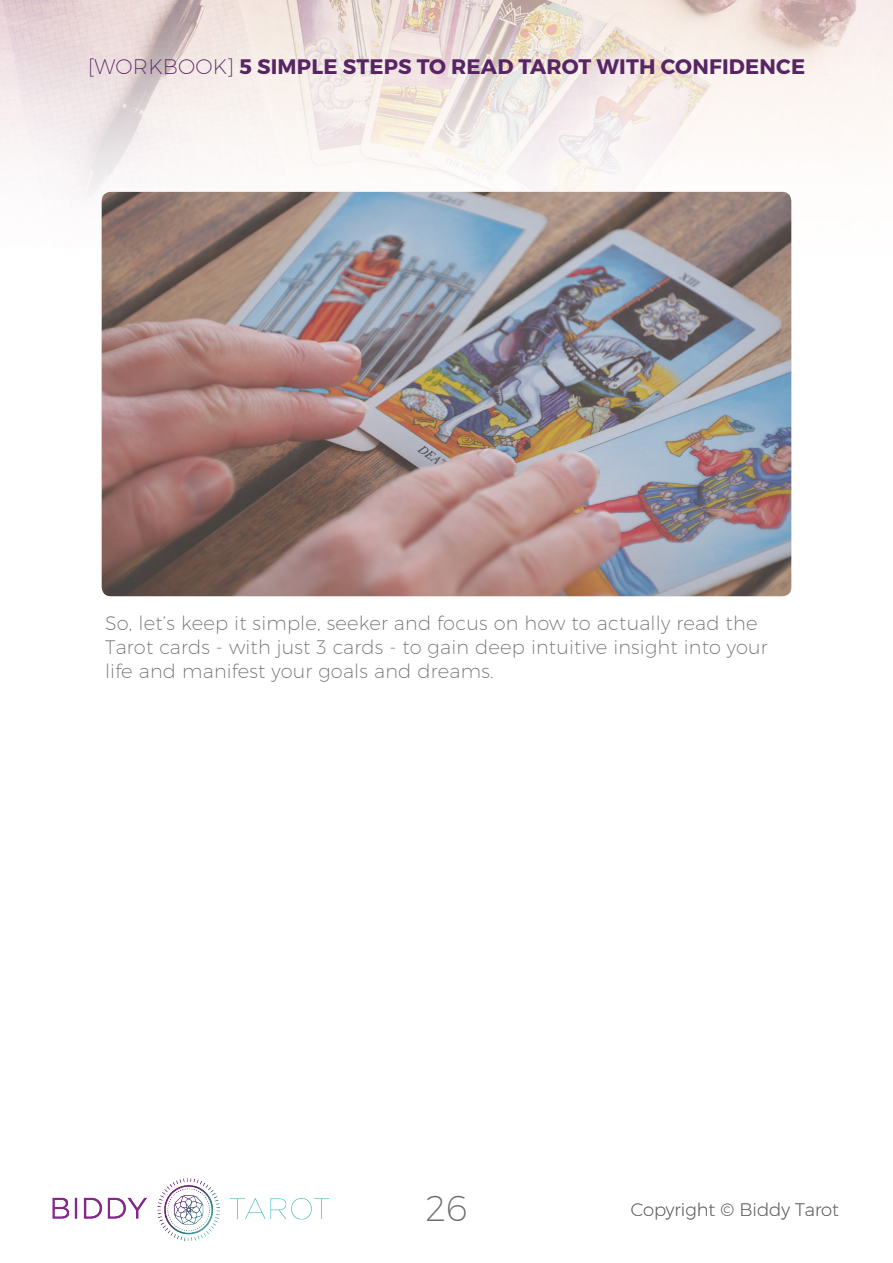
<style>
.page{position:relative;width:893px;height:1263px;background:#fff}
.page>*{position:absolute;margin:0;border:0;box-sizing:border-box;transform-origin:0 0}
.t1{font:200 36px "Montserrat";color:#6c6c6c}
.t2{font:700 21px "Montserrat";letter-spacing:.01em;color:#582564}
.Paragragh{font:200 19.5px/24px "Montserrat";letter-spacing:.01em;color:#6c6c6c}
.t3{font:200 18px "Montserrat";color:#6c6c6c}
.s1{font-weight:200}
</style>
<div class="page">
<img style="left:52px;top:1178px;width:278px;height:63px">
<img style="left:0;top:0;width:893px;height:247px">
<img style="left:102px;top:192px;width:689px;height:404px">
<p class="t2" style="left:88px;top:54px;width:719px"><span class="s1">[WORKBOOK]</span> 5 SIMPLE STEPS TO READ TAROT WITH CONFIDENCE</p>
<p class="Paragragh" style="left:105px;top:611px;width:664px">So, let’s keep it simple, seeker and focus on how to actually read the<br>Tarot cards - with just 3 cards - to gain deep intuitive insight into your life and manifest your goals and dreams.</p>
<h1 class="t1" style="left:425px;top:1186px;width:44px">26</h1>
<p class="t3" style="left:631px;top:1198px;width:210px">Copyright © Biddy Tarot</p>
</div>
